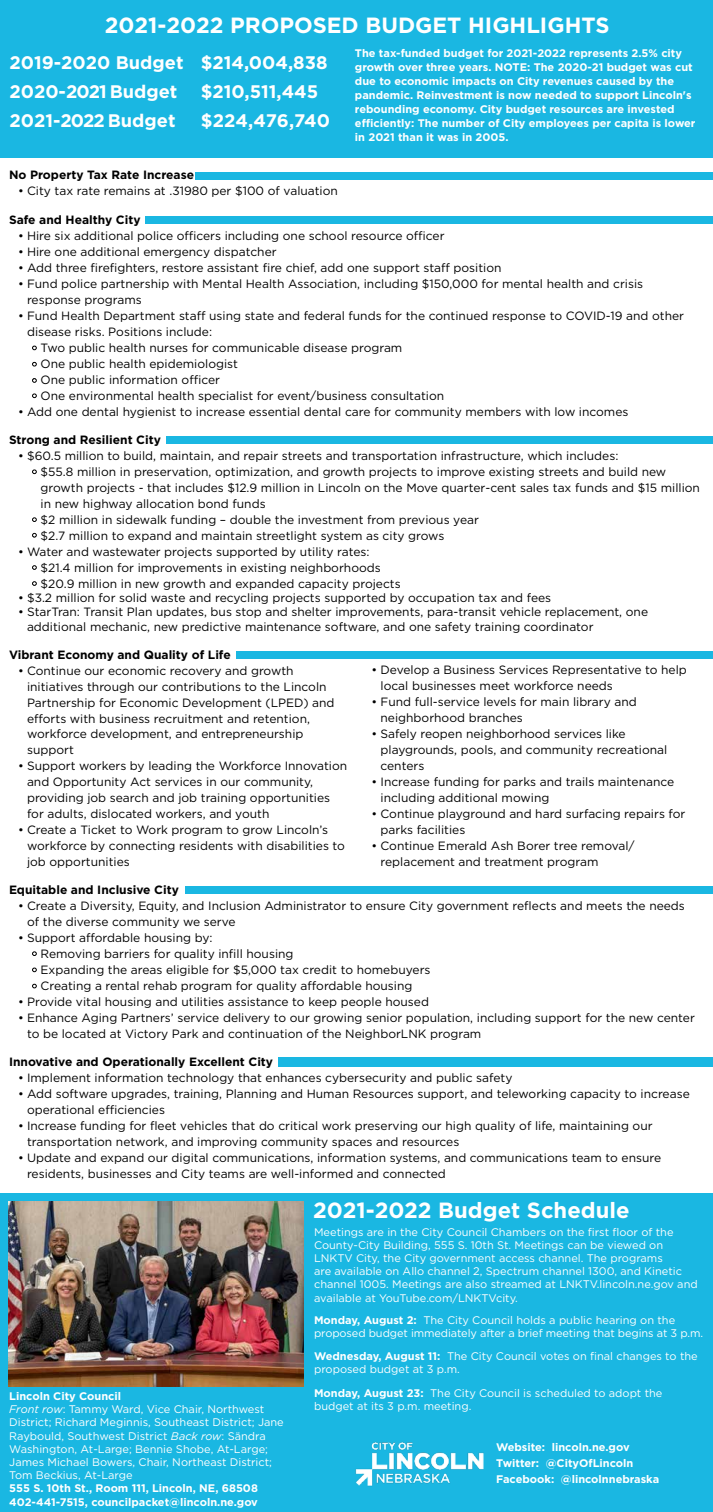
<style>
.page{position:relative;width:713px;height:1512px;background:#fff}
.page>*{position:absolute;margin:0;border:0;box-sizing:border-box;transform-origin:0 0}
.t1{font:700 22px "Gotham";color:#fff}
.t2{font:700 18.2px/29px "Gotham";color:#fff}
.t3{font:12px/16px "Gotham";color:#000}
.t4{font:700 12px "Gotham";color:#000}
.t5{font:11px/13.2px "Gotham";color:#fff}
.t6{font:700 11px/14px "Gotham";color:#fff}
.s1{font-weight:700}
.s2{font-style:italic}
</style>
<div class="page">
<div style="left:0;top:0;width:712px;height:157px;background:#1ab7e2"></div>
<div style="left:0;top:1193px;width:712px;height:319px;background:#1ab7e2"></div>
<img style="left:8px;top:1202px;width:296px;height:184px">
<img style="left:355px;top:1442px;width:128px;height:44px">
<div style="left:278px;top:1058px;width:434px;height:9px;background:#1ab7e2"></div>
<div style="left:236px;top:651px;width:476px;height:8px;background:#1ab7e2"></div>
<div style="left:185px;top:886px;width:527px;height:8px;background:#1ab7e2"></div>
<svg style="left:32px;top:968px;width:4px;height:4px"></svg>
<svg style="left:32px;top:952px;width:4px;height:4px"></svg>
<svg style="left:32px;top:984px;width:4px;height:4px"></svg>
<div style="left:196px;top:172px;width:516px;height:8px;background:#1ab7e2"></div>
<div style="left:145px;top:216px;width:567px;height:8px;background:#1ab7e2"></div>
<svg style="left:32px;top:346px;width:4px;height:4px"></svg>
<svg style="left:32px;top:362px;width:4px;height:4px"></svg>
<svg style="left:32px;top:394px;width:4px;height:4px"></svg>
<svg style="left:32px;top:470px;width:4px;height:4px"></svg>
<svg style="left:32px;top:582px;width:4px;height:4px"></svg>
<svg style="left:32px;top:533px;width:4px;height:4px"></svg>
<svg style="left:32px;top:518px;width:4px;height:4px"></svg>
<div style="left:166px;top:436px;width:546px;height:8px;background:#1ab7e2"></div>
<h1 class="t1" style="left:105px;top:10px;width:505px">2021-2022 PROPOSED BUDGET HIGHLIGHTS</h1>
<h2 class="t2" style="left:10px;top:47px;width:319px">2019-2020 Budget $214,004,838<br>2020-2021 Budget</h2>
<h2 class="t2" style="left:200px;top:76px;width:119px">$210,511,445</h2>
<h2 class="t2" style="left:10px;top:105px;width:167px">2021-2022 Budget</h2>
<h2 class="t2" style="left:200px;top:105px;width:131px">$224,476,740</h2>
<p class="t6" style="left:354px;top:46px;width:342px">The tax-funded budget for 2021-2022 represents 2.5% city growth over three years. NOTE: The 2020-21 budget was cut due to economic impacts on City revenues caused by the pandemic. Reinvestment is now needed to support Lincoln's rebounding economy. City budget resources are invested efficiently: The number of City employees per capita is lower in 2021 than it was in 2005.</p>
<p class="t4" style="left:9px;top:167px;width:186px">No Property Tax Rate Increase</p>
<p class="t3" style="left:18px;top:183px;width:321px">• City tax rate remains at .31980 per $100 of valuation</p>
<p class="t4" style="left:9px;top:212px;width:133px">Safe and Healthy City</p>
<p class="t3" style="left:18px;top:228px;width:427px">• Hire six additional police officers including one school resource officer</p>
<p class="t3" style="left:18px;top:244px;width:260px">• Hire one additional emergency dispatcher</p>
<p class="t3" style="left:18px;top:260px;width:484px">• Add three firefighters, restore assistant fire chief, add one support staff position</p>
<p class="t3" style="left:27px;top:276px;width:617px;text-indent:-9px">• Fund police partnership with Mental Health Association, including $150,000 for mental health and crisis response programs</p>
<p class="t3" style="left:27px;top:308px;width:658px;text-indent:-9px">• Fund Health Department staff using state and federal funds for the continued response to COVID-19 and other disease risks. Positions include:</p>
<p class="t3" style="left:32px;top:340px;width:372px">• Two public health nurses for communicable disease program</p>
<p class="t3" style="left:32px;top:356px;width:208px">• One public health epidemiologist</p>
<p class="t3" style="left:32px;top:372px;width:190px">• One public information officer</p>
<p class="t3" style="left:32px;top:388px;width:414px">• One environmental health specialist for event/business consultation</p>
<p class="t3" style="left:18px;top:404px;width:611px">• Add one dental hygienist to increase essential dental care for community members with low incomes</p>
<p class="t4" style="left:9px;top:431px;width:153px">Strong and Resilient City</p>
<p class="t3" style="left:18px;top:447px;width:601px">• $60.5 million to build, maintain, and repair streets and transportation infrastructure, which includes:</p>
<p class="t3" style="left:40px;top:463px;width:660px;text-indent:-9px">• $55.8 million in preservation, optimization, and growth projects to improve existing streets and build new growth projects - that includes $12.9 million in Lincoln on the Move quarter-cent sales tax funds and $15 million in new highway allocation bond funds</p>
<p class="t3" style="left:32px;top:511px;width:448px">• $2 million in sidewalk funding – double the investment from previous year</p>
<p class="t3" style="left:32px;top:527px;width:414px">• $2.7 million to expand and maintain streetlight system as city grows</p>
<p class="t3" style="left:18px;top:543px;width:353px">• Water and wastewater projects supported by utility rates:</p>
<p class="t3" style="left:32px;top:559px;width:350px">• $21.4 million for improvements in existing neighborhoods</p>
<p class="t3" style="left:32px;top:575px;width:370px">• $20.9 million in new growth and expanded capacity projects</p>
<p class="t3" style="left:18px;top:589px;width:534px">• $3.2 million for solid waste and recycling projects supported by occupation tax and fees</p>
<p class="t3" style="left:27px;top:605px;width:622px;line-height:14.4px;text-indent:-9px">• StarTran: Transit Plan updates, bus stop and shelter improvements, para-transit vehicle replacement, one additional mechanic, new predictive maintenance software, and one safety training coordinator</p>
<p class="t4" style="left:9px;top:646px;width:223px">Vibrant Economy and Quality of Life</p>
<p class="t3" style="left:27px;top:662px;width:309px;text-indent:-9px">• Continue our economic recovery and growth initiatives through our contributions to the Lincoln Partnership for Economic Development (LPED) and efforts with business recruitment and retention, workforce development, and entrepreneurship support</p>
<p class="t3" style="left:27px;top:758px;width:321px;text-indent:-9px">• Support workers by leading the Workforce Innovation and Opportunity Act services in our community, providing job search and job training opportunities for adults, dislocated workers, and youth</p>
<p class="t3" style="left:27px;top:822px;width:319px;text-indent:-9px">• Create a Ticket to Work program to grow Lincoln’s workforce by connecting residents with disabilities to job opportunities</p>
<p class="t3" style="left:380px;top:662px;width:307px;text-indent:-9px">• Develop a Business Services Representative to help local businesses meet workforce needs</p>
<p class="t3" style="left:380px;top:694px;width:257px;text-indent:-9px">• Fund full-service levels for main library and neighborhood branches</p>
<p class="t3" style="left:380px;top:726px;width:288px;text-indent:-9px">• Safely reopen neighborhood services like playgrounds, pools, and community recreational centers</p>
<p class="t3" style="left:380px;top:774px;width:295px;text-indent:-9px">• Increase funding for parks and trails maintenance including additional mowing</p>
<p class="t3" style="left:380px;top:806px;width:306px;text-indent:-9px">• Continue playground and hard surfacing repairs for parks facilities</p>
<p class="t3" style="left:380px;top:838px;width:255px;text-indent:-9px">• Continue Emerald Ash Borer tree removal/ replacement and treatment program</p>
<p class="t4" style="left:9px;top:882px;width:171px">Equitable and Inclusive City</p>
<p class="t3" style="left:27px;top:897px;width:658px;text-indent:-9px">• Create a Diversity, Equity, and Inclusion Administrator to ensure City government reflects and meets the needs of the diverse community we serve</p>
<p class="t3" style="left:18px;top:929px;width:196px">• Support affordable housing by:</p>
<p class="t3" style="left:32px;top:945px;width:263px">• Removing barriers for quality infill housing</p>
<p class="t3" style="left:32px;top:961px;width:400px">• Expanding the areas eligible for $5,000 tax credit to homebuyers</p>
<p class="t3" style="left:32px;top:977px;width:382px">• Creating a rental rehab program for quality affordable housing</p>
<p class="t3" style="left:18px;top:993px;width:412px">• Provide vital housing and utilities assistance to keep people housed</p>
<p class="t3" style="left:27px;top:1009px;width:668px;text-indent:-9px">• Enhance Aging Partners’ service delivery to our growing senior population, including support for the new center to be located at Victory Park and continuation of the NeighborLNK program</p>
<p class="t4" style="left:9px;top:1054px;width:265px">Innovative and Operationally Excellent City</p>
<p class="t3" style="left:18px;top:1069px;width:495px">• Implement information technology that enhances cybersecurity and public safety</p>
<p class="t3" style="left:27px;top:1085px;width:663px;text-indent:-9px">• Add software upgrades, training, Planning and Human Resources support, and teleworking capacity to increase operational efficiencies</p>
<p class="t3" style="left:27px;top:1117px;width:626px;text-indent:-9px">• Increase funding for fleet vehicles that do critical work preserving our high quality of life, maintaining our transportation network, and improving community spaces and resources</p>
<p class="t3" style="left:27px;top:1149px;width:635px;text-indent:-9px">• Update and expand our digital communications, information systems, and communications team to ensure residents, businesses and City teams are well-informed and connected</p>
<p class="t5" style="left:9px;top:1389px;width:276px"><span class="s1">Lincoln City Council<br></span><span class="s2">Front row</span>: Tammy Ward, Vice Chair, Northwest District; Richard Meginnis, Southeast District; Jane Raybould, Southwest District <span class="s2">Back row</span>: Sändra Washington, At-Large; Bennie Shobe, At-Large; James Michael Bowers, Chair, Northeast District; Tom Beckius, At-Large</p>
<p class="t6" style="left:9px;top:1482px;width:250px;line-height:13.2px">555 S. 10th St., Room 111, Lincoln, NE, 68508<br>402-441-7515, councilpacket@lincoln.ne.gov</p>
<h1 class="t1" style="left:313px;top:1196px;width:318px">2021-2022 Budget Schedule</h1>
<p class="t5" style="left:314px;top:1225px;width:385px">Meetings are in the City Council Chambers on the first floor of the County-City Building, 555 S. 10th St. Meetings can be viewed on LNKTV City, the City government access channel. The programs<br>are available on Allo channel 2, Spectrum channel 1300, and Kinetic channel 1005. Meetings are also streamed at LNKTV.lincoln.ne.gov and available at YouTube.com/LNKTVcity.</p>
<p class="t5" style="left:314px;top:1313px;width:390px"><span class="s1">Monday, August 2:</span> The City Council holds a public hearing on the proposed budget immediately after a brief meeting that begins at 3 p.m.</p>
<p class="t5" style="left:314px;top:1349px;width:385px"><span class="s1">Wednesday, August 11:</span> The City Council votes on final changes to the proposed budget at 3 p.m.</p>
<p class="t5" style="left:314px;top:1386px;width:349px"><span class="s1">Monday, August 23:</span> The City Council is scheduled to adopt the budget at its 3 p.m. meeting.</p>
<p class="t6" style="left:495px;top:1439px;width:164px;line-height:16px">Website: lincoln.ne.gov<br>Twitter: @CityOfLincoln<br>Facebook: @lincolnnebraska</p>
</div>
